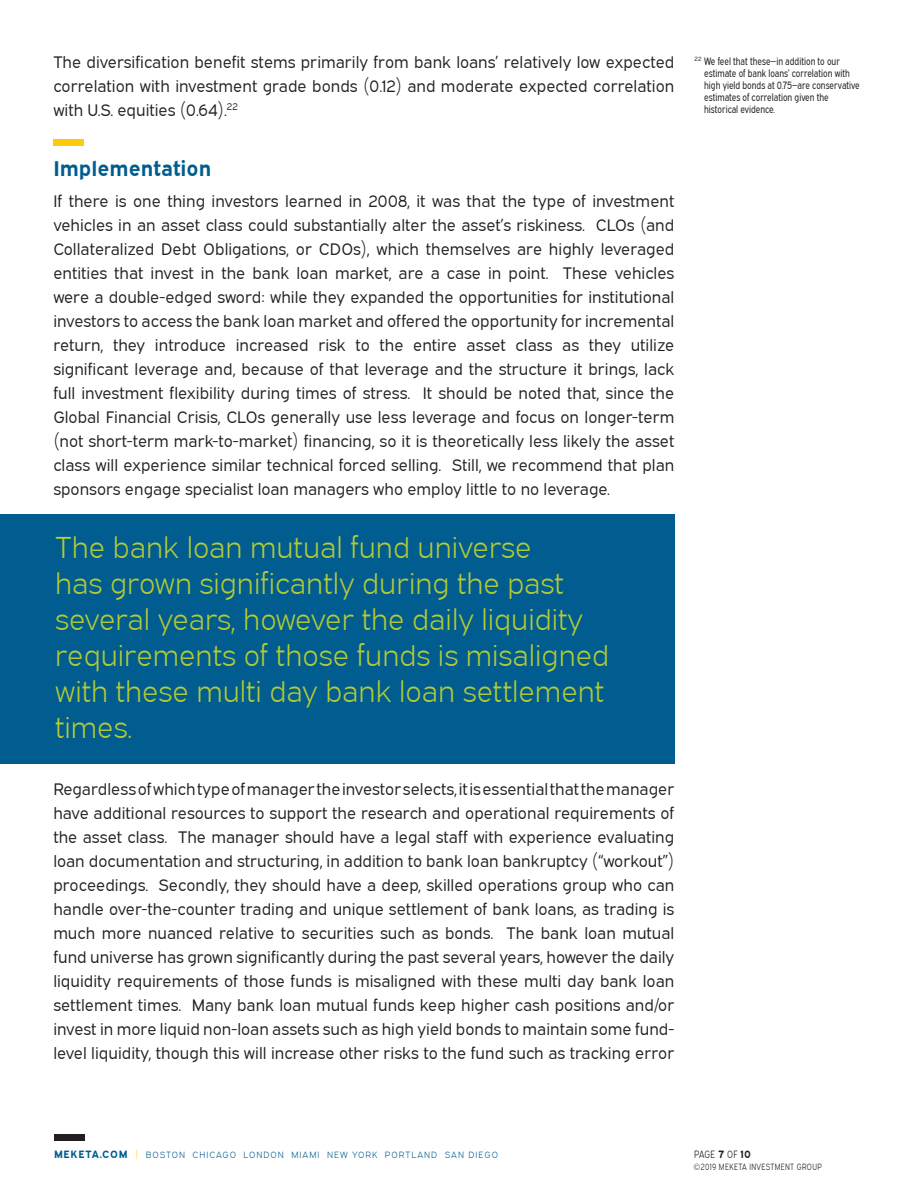
<style>
.page{position:relative;width:918px;height:1188px;background:#fff}
.page>*{position:absolute;margin:0;border:0;box-sizing:border-box;transform-origin:0 0}
.Callout{font:30px/36px "Expressway Lt";color:#b3cb34}
.t1{font:700 21px "Expressway Rg";color:#015d8f}
.Body{font:16.5px/24px "Expressway Bk";color:#231f20;text-align:justify}
.Sidebar_-_Notes{font:10.5px/12px "Expressway Cd Bk";color:#231f20}
.t2{font:10.5px "Expressway Cd Lt";letter-spacing:.02em;color:#231f20}
.t3{font:9px "Expressway Lt";letter-spacing:.11em;color:#015d8f}
.t4{font:9px "Expressway Cd Lt";letter-spacing:.04em;color:#231f20}
.s1{font-family:"Expressway Rg";font-weight:700;font-size:10.5px}
.s2{font-family:"Expressway Cd Lt";font-size:10.5px;color:#feca0a}
.s3{font-family:"Expressway Rg";font-weight:700}
.s4{font-family:"Expressway Lt"}
</style>
<div class="page">
<div style="left:54px;top:1134px;width:31px;height:7px;background:#231f20"></div>
<div style="left:53px;top:139px;width:31px;height:7px;background:#feca0a"></div>
<div style="left:0;top:514px;width:675px;height:250px;background:#015d8f"></div>
<p class="Body" style="left:53px;top:49px;width:623px">The diversification benefit stems primarily from bank loans’ relatively low expected correlation with investment grade bonds (0.12) and moderate expected correlation with U.S. equities (0.64).<sup>22</sup></p>
<p class="t1" style="left:53px;top:155px;width:160px">Implementation</p>
<p class="Body" style="left:53px;top:189px;width:623px">If there is one thing investors learned in 2008, it was that the type of investment vehicles in an asset class could substantially alter the asset’s riskiness. CLOs (and Collateralized Debt Obligations, or CDOs), which themselves are highly leveraged entities that invest in the bank loan market, are a case in point. These vehicles were a double-edged sword: while they expanded the opportunities for institutional investors to access the bank loan market and offered the opportunity for incremental return, they introduce increased risk to the entire asset class as they utilize significant leverage and, because of that leverage and the structure it brings, lack full investment flexibility during times of stress. It should be noted that, since the Global Financial Crisis, CLOs generally use less leverage and focus on longer-term (not short-term mark-to-market) financing, so it is theoretically less likely the asset class will experience similar technical forced selling. Still, we recommend that plan sponsors engage specialist loan managers who employ little to no leverage.</p>
<p class="Callout" style="left:55px;top:529px;width:556px">The bank loan mutual fund universe<br>has grown significantly during the past several years, however the daily liquidity requirements of those funds is misaligned with these multi day bank loan settlement times.</p>
<p class="Body" style="left:53px;top:777px;width:623px">Regardless of which type of manager the investor selects, it is essential that the manager have additional resources to support the research and operational requirements of the asset class. The manager should have a legal staff with experience evaluating loan documentation and structuring, in addition to bank loan bankruptcy (“workout”) proceedings. Secondly, they should have a deep, skilled operations group who can handle over-the-counter trading and unique settlement of bank loans, as trading is much more nuanced relative to securities such as bonds. The bank loan mutual fund universe has grown significantly during the past several years, however the daily liquidity requirements of those funds is misaligned with these multi day bank loan settlement times. Many bank loan mutual funds keep higher cash positions and/or invest in more liquid non-loan assets such as high yield bonds to maintain some fund&shy;level liquidity, though this will increase other risks to the fund such as tracking error</p>
<p class="Sidebar_-_Notes" style="left:704px;top:54px;width:157px;text-indent:-10px"><sup>22</sup> We feel that these—in addition to our estimate of bank loans’ correlation with high yield bonds at 0.75—are conservative estimates of correlation given the historical evidence.</p>
<p class="t3" style="left:54px;top:1149px;width:446px"><span class="s1">MEKETA.COM</span> <span class="s2">|</span> BOSTON CHICAGO LONDON MIAMI NEW YORK PORTLAND SAN DIEGO</p>
<p class="t2" style="left:694px;top:1148px;width:58px">PAGE <span class="s3">7</span> OF <span class="s3">10</span></p>
<p class="t4" style="left:694px;top:1161px;width:130px"><span class="s4">©</span>2019 MEKETA INVESTMENT GROUP</p>
</div>
